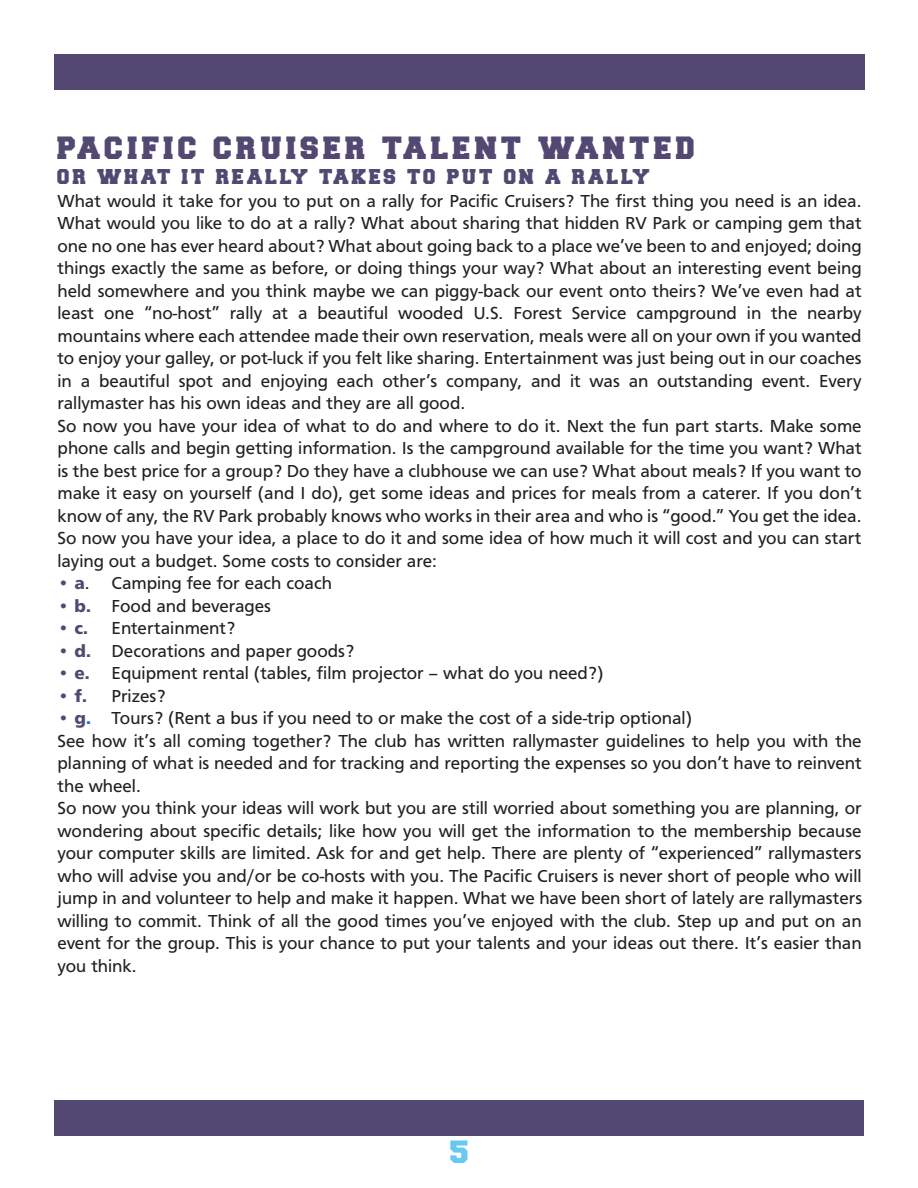
<style>
.page{position:relative;width:918px;height:1188px;background:#fff}
.page>*{position:absolute;margin:0;border:0;box-sizing:border-box;transform-origin:0 0}
.t1{font:900 27px "College";letter-spacing:.145em;color:#534871}
.t2{font:900 27px "College";color:#67c8f2}
.t3{font:18px/22.5px "Frutus T";color:#231f20}
.t4{font:900 18px "College";letter-spacing:.145em;color:#534871}
.t5{font:700 18px "Frutus T";color:#534871}
.s1{font-weight:700;color:#534871}
.s2{font-weight:700;color:#0077be}
</style>
<div class="page">
<div style="left:55px;top:1100px;width:809px;height:35px;background:#534871"></div>
<div style="left:54px;top:55px;width:810px;height:35px;background:#534871"></div>
<h1 class="t1" style="left:58px;top:134px;width:639px">PACIFIC CRUISER TALENT WANTED</h1>
<p class="t4" style="left:58px;top:168px;width:594px">OR WHAT IT REALLY TAKES TO PUT ON A RALLY</p>
<p class="t3" style="left:58px;top:191px;width:806px">What would it take for you to put on a rally for Pacific Cruisers? The first thing you need is an idea.<br>What would you like to do at a rally? What about sharing that hidden RV Park or camping gem that one no one has ever heard about? What about going back to a place we’ve been to and enjoyed; doing things exactly the same as before, or doing things your way? What about an interesting event being held somewhere and you think maybe we can piggy-back our event onto theirs? We’ve even had at least one “no-host” rally at a beautiful wooded U.S. Forest Service campground in the nearby mountains where each attendee made their own reservation, meals were all on your own if you wanted to enjoy your galley, or pot-luck if you felt like sharing. Entertainment was just being out in our coaches in a beautiful spot and enjoying each other’s company, and it was an outstanding event. Every rallymaster has his own ideas and they are all good.<br>So now you have your idea of what to do and where to do it. Next the fun part starts. Make some phone calls and begin getting information. Is the campground available for the time you want? What is the best price for a group? Do they have a clubhouse we can use? What about meals? If you want to make it easy on yourself (and I do), get some ideas and prices for meals from a caterer. If you don’t know of any, the RV Park probably knows who works in their area and who is “good.” You get the idea.<br>So now you have your idea, a place to do it and some idea of how much it will cost and you can start laying out a budget. Some costs to consider are:</p>
<p class="t3" style="left:58px;top:574px;width:276px"><span class="s1">• a</span>. Camping fee for each coach</p>
<p class="t3" style="left:58px;top:596px;width:215px"><span class="s1">• b.</span> Food and beverages</p>
<p class="t5" style="left:58px;top:622px;width:32px">• c.</p>
<p class="t3" style="left:112px;top:619px;width:125px">Entertainment?</p>
<p class="t3" style="left:58px;top:641px;width:298px"><span class="s1">• d.</span> Decorations and paper goods?</p>
<p class="t3" style="left:58px;top:664px;width:547px"><span class="s1">• e.</span> Equipment rental (tables, film projector – what do you need?)</p>
<p class="t5" style="left:58px;top:689px;width:31px">• f.</p>
<p class="t3" style="left:112px;top:686px;width:56px">Prizes?</p>
<p class="t3" style="left:58px;top:709px;width:806px"><span class="s1">• g</span><span class="s2">.</span> Tours? (Rent a bus if you need to or make the cost of a side-trip optional)<br>See how it’s all coming together? The club has written rallymaster guidelines to help you with the planning of what is needed and for tracking and reporting the expenses so you don’t have to reinvent the wheel.<br>So now you think your ideas will work but you are still worried about something you are planning, or wondering about specific details; like how you will get the information to the membership because your computer skills are limited. Ask for and get help. There are plenty of “experienced” rallymasters who will advise you and/or be co-hosts with you. The Pacific Cruisers is never short of people who will jump in and volunteer to help and make it happen. What we have been short of lately are rallymasters willing to commit. Think of all the good times you’ve enjoyed with the club. Step up and put on an event for the group. This is your chance to put your talents and your ideas out there. It’s easier than you think.</p>
<h1 class="t2" style="left:450px;top:1137px;width:20px">5</h1>
</div>
